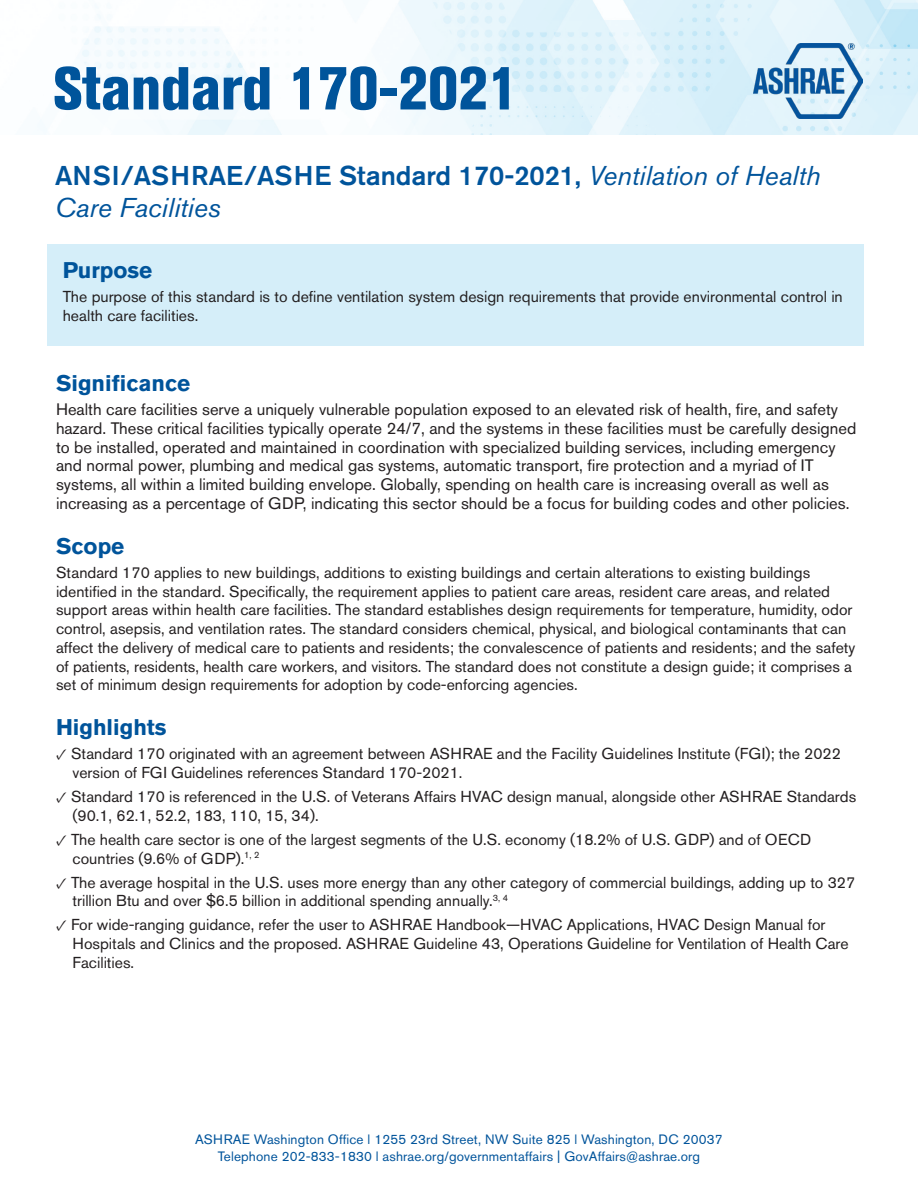
<style>
.page{position:relative;width:918px;height:1188px;background:#fff}
.page>*{position:absolute;margin:0;border:0;box-sizing:border-box;transform-origin:0 0}
.t1{font:800 condensed 60px "Akzidenz Grotesk BE";color:#00549b}
.t2{font:500 27px/31.5px "Akzidenz Grotesk BE";color:#00549b}
.t3{font:700 22.5px "Akzidenz Grotesk BE";color:#00549b}
.t4{font:16.5px/18.8px "Akzidenz Grotesk BE";color:#231f20}
.t5{font:15.75px/18.8px "Akzidenz Grotesk BE";color:#231f20}
.t6{font:13.5px "Akzidenz Grotesk BE";letter-spacing:.01em;color:#00549b}
.s1{font-weight:400;font-style:italic}
.s2{font-family:"Minion Pro"}
</style>
<div class="page">
<img style="left:39px;top:0;width:879px;height:134px">
<div style="left:48px;top:244px;width:816px;height:102px;background:#d5eef9"></div>
<img style="left:754px;top:43px;width:108px;height:75px">
<p class="t1" style="left:53px;top:54px;width:466px">Standard 170-2021</p>
<p class="t2" style="left:55px;top:160px;width:767px">ANSI/ASHRAE/ASHE Standard 170-2021, <span class="s1">Ventilation of Health<br>Care Facilities</span></p>
<p class="t3" style="left:63px;top:257px;width:91px">Purpose</p>
<p class="t5" style="left:63px;top:287px;width:782px">The purpose of this standard is to define ventilation system design requirements that provide environmental control in health care facilities.</p>
<p class="t3" style="left:56px;top:370px;width:136px">Significance</p>
<p class="t4" style="left:56px;top:400px;width:802px">Health care facilities serve a uniquely vulnerable population exposed to an elevated risk of health, fire, and safety hazard. These critical facilities typically operate 24/7, and the systems in these facilities must be carefully designed to be installed, operated and maintained in coordination with specialized building services, including emergency and normal power, plumbing and medical gas systems, automatic transport, fire protection and a myriad of IT systems, all within a limited building envelope. Globally, spending on health care is increasing overall as well as increasing as a percentage of GDP, indicating this sector should be a focus for building codes and other policies.</p>
<p class="t3" style="left:56px;top:533px;width:70px">Scope</p>
<p class="t5" style="left:56px;top:563px;width:801px">Standard 170 applies to new buildings, additions to existing buildings and certain alterations to existing buildings identified in the standard. Specifically, the requirement applies to patient care areas, resident care areas, and related support areas within health care facilities. The standard establishes design requirements for temperature, humidity, odor control, asepsis, and ventilation rates. The standard considers chemical, physical, and biological contaminants that can affect the delivery of medical care to patients and residents; the convalescence of patients and residents; and the safety of patients, residents, health care workers, and visitors. The standard does not constitute a design guide; it comprises a set of minimum design requirements for adoption by code-enforcing agencies.</p>
<p class="t3" style="left:56px;top:715px;width:112px">Highlights</p>
<p class="t5" style="left:73px;top:744px;width:770px;text-indent:-17px"><span class="s2">✓</span> Standard 170 originated with an agreement between ASHRAE and the Facility Guidelines Institute (FGI); the 2022 version of FGI Guidelines references Standard 170-2021.</p>
<p class="t5" style="left:73px;top:787px;width:785px;text-indent:-17px"><span class="s2">✓</span> Standard 170 is referenced in the U.S. of Veterans Affairs HVAC design manual, alongside other ASHRAE Standards (90.1, 62.1, 52.2, 183, 110, 15, 34).</p>
<p class="t5" style="left:73px;top:830px;width:740px;text-indent:-17px"><span class="s2">✓</span> The health care sector is one of the largest segments of the U.S. economy (18.2% of U.S. GDP) and of OECD countries (9.6% of GDP).<sup>1,</sup> <sup>2</sup></p>
<p class="t5" style="left:73px;top:873px;width:784px;text-indent:-17px"><span class="s2">✓</span> The average hospital in the U.S. uses more energy than any other category of commercial buildings, adding up to 327 trillion Btu and over $6.5 billion in additional spending annually.<sup>3,</sup> <sup>4</sup></p>
<p class="t5" style="left:73px;top:915px;width:778px;text-indent:-17px"><span class="s2">✓</span> For wide-ranging guidance, refer the user to ASHRAE Handbook—HVAC Applications, HVAC Design Manual for<br>Hospitals and Clinics and the proposed. ASHRAE Guideline 43, Operations Guideline for Ventilation of Health Care<br>Facilities.</p>
<p class="t6" style="left:195px;top:1131px;width:529px">ASHRAE Washington Office l 1255 23rd Street, NW Suite 825 l Washington, DC 20037</p>
<p class="t6" style="left:218px;top:1149px;width:484px">Telephone 202-833-1830 l ashrae.org/governmentaffairs | GovAffairs@ashrae.org</p>
</div>
